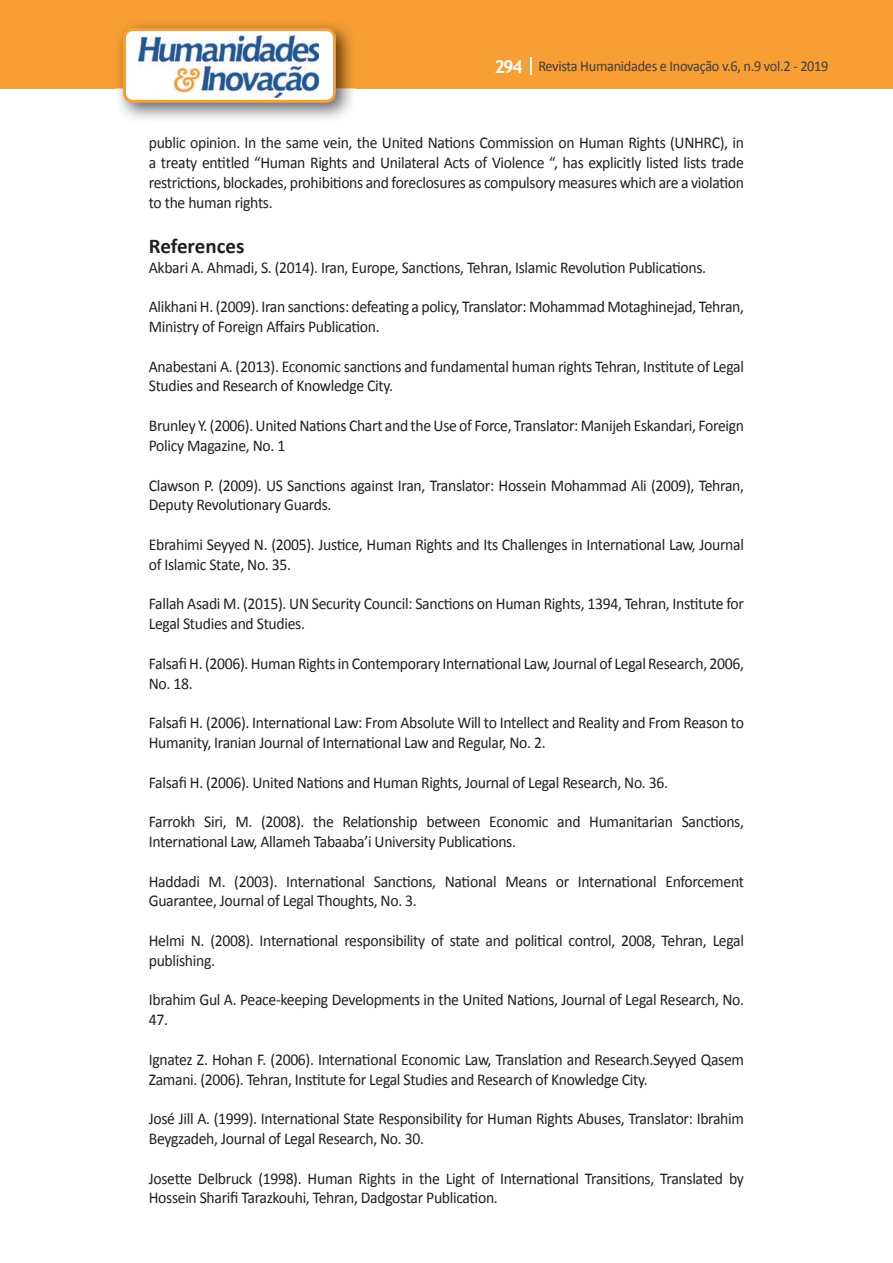
<style>
.page{position:relative;width:893px;height:1263px;background:#fff}
.page>*{position:absolute;margin:0;border:0;box-sizing:border-box;transform-origin:0 0}
.t1{font:700 21px "Calibri";color:#231f20}
.t2{font:16.5px/19.8px "Calibri";letter-spacing:-.02em;color:#231f20;scale:.95 1}
.t3{font:15px "Calibri";letter-spacing:-.02em;color:#3e3e3f;scale:.95 1}
.s1{font-family:"Trebuchet MS";font-weight:700;font-size:18px;color:#fff}
</style>
<div class="page">
<div style="left:0;top:0;width:893px;height:88px;background:#f79e34"></div>
<svg style="left:530px;top:57px;width:2px;height:18px"></svg>
<img style="left:115px;top:24px;width:241px;height:95px">
<svg style="left:123px;top:28px;width:213px;height:75px"></svg>
<p class="t3" style="left:495px;top:57px;width:353px"><span class="s1">294</span> Revista Humanidades e Inovação v.6, n.9 vol.2 - 2019</p>
<p class="t2" style="left:149px;top:133px;width:628px;text-align:justify">public opinion. In the same vein, the United Nations Commission on Human Rights (UNHRC), in a treaty entitled “Human Rights and Unilateral Acts of Violence “, has explicitly listed lists trade restrictions, blockades, prohibitions and foreclosures as compulsory measures which are a violation to the human rights.</p>
<p class="t1" style="left:149px;top:232px;width:97px">References</p>
<p class="t2" style="left:149px;top:257px;width:588px">Akbari A. Ahmadi, S. (2014). Iran, Europe, Sanctions, Tehran, Islamic Revolution Publications.</p>
<p class="t2" style="left:149px;top:297px;width:628px">Alikhani H. (2009). Iran sanctions: defeating a policy, Translator: Mohammad Motaghinejad, Tehran,<br>Ministry of Foreign Affairs Publication.</p>
<p class="t2" style="left:149px;top:356px;width:628px">Anabestani A. (2013). Economic sanctions and fundamental human rights Tehran, Institute of Legal<br>Studies and Research of Knowledge City.</p>
<p class="t2" style="left:149px;top:416px;width:628px">Brunley Y. (2006). United Nations Chart and the Use of Force, Translator: Manijeh Eskandari, Foreign<br>Policy Magazine, No. 1</p>
<p class="t2" style="left:149px;top:475px;width:628px">Clawson P. (2009). US Sanctions against Iran, Translator: Hossein Mohammad Ali (2009), Tehran,<br>Deputy Revolutionary Guards.</p>
<p class="t2" style="left:149px;top:535px;width:628px">Ebrahimi Seyyed N. (2005). Justice, Human Rights and Its Challenges in International Law, Journal of Islamic State, No. 35.</p>
<p class="t2" style="left:149px;top:594px;width:628px">Fallah Asadi M. (2015). UN Security Council: Sanctions on Human Rights, 1394, Tehran, Institute for<br>Legal Studies and Studies.</p>
<p class="t2" style="left:149px;top:653px;width:628px">Falsafi H. (2006). Human Rights in Contemporary International Law, Journal of Legal Research, 2006,<br>No. 18.</p>
<p class="t2" style="left:149px;top:713px;width:628px">Falsafi H. (2006). International Law: From Absolute Will to Intellect and Reality and From Reason to<br>Humanity, Iranian Journal of International Law and Regular, No. 2.</p>
<p class="t2" style="left:149px;top:772px;width:548px">Falsafi H. (2006). United Nations and Human Rights, Journal of Legal Research, No. 36.</p>
<p class="t2" style="left:149px;top:812px;width:628px">Farrokh Siri, M. (2008). the Relationship between Economic and Humanitarian Sanctions,<br>International Law, Allameh Tabaaba’i University Publications.</p>
<p class="t2" style="left:149px;top:871px;width:628px">Haddadi M. (2003). International Sanctions, National Means or International Enforcement<br>Guarantee, Journal of Legal Thoughts, No. 3.</p>
<p class="t2" style="left:149px;top:931px;width:628px">Helmi N. (2008). International responsibility of state and political control, 2008, Tehran, Legal publishing.</p>
<p class="t2" style="left:149px;top:990px;width:628px">Ibrahim Gul A. Peace-keeping Developments in the United Nations, Journal of Legal Research, No.<br>47.</p>
<p class="t2" style="left:149px;top:1049px;width:628px">Ignatez Z. Hohan F. (2006). International Economic Law, Translation and Research.Seyyed Qasem<br>Zamani. (2006). Tehran, Institute for Legal Studies and Research of Knowledge City.</p>
<p class="t2" style="left:149px;top:1109px;width:628px">José Jill A. (1999). International State Responsibility for Human Rights Abuses, Translator: Ibrahim<br>Beygzadeh, Journal of Legal Research, No. 30.</p>
<p class="t2" style="left:149px;top:1168px;width:628px">Josette Delbruck (1998). Human Rights in the Light of International Transitions, Translated by<br>Hossein Sharifi Tarazkouhi, Tehran, Dadgostar Publication.</p>
</div>
